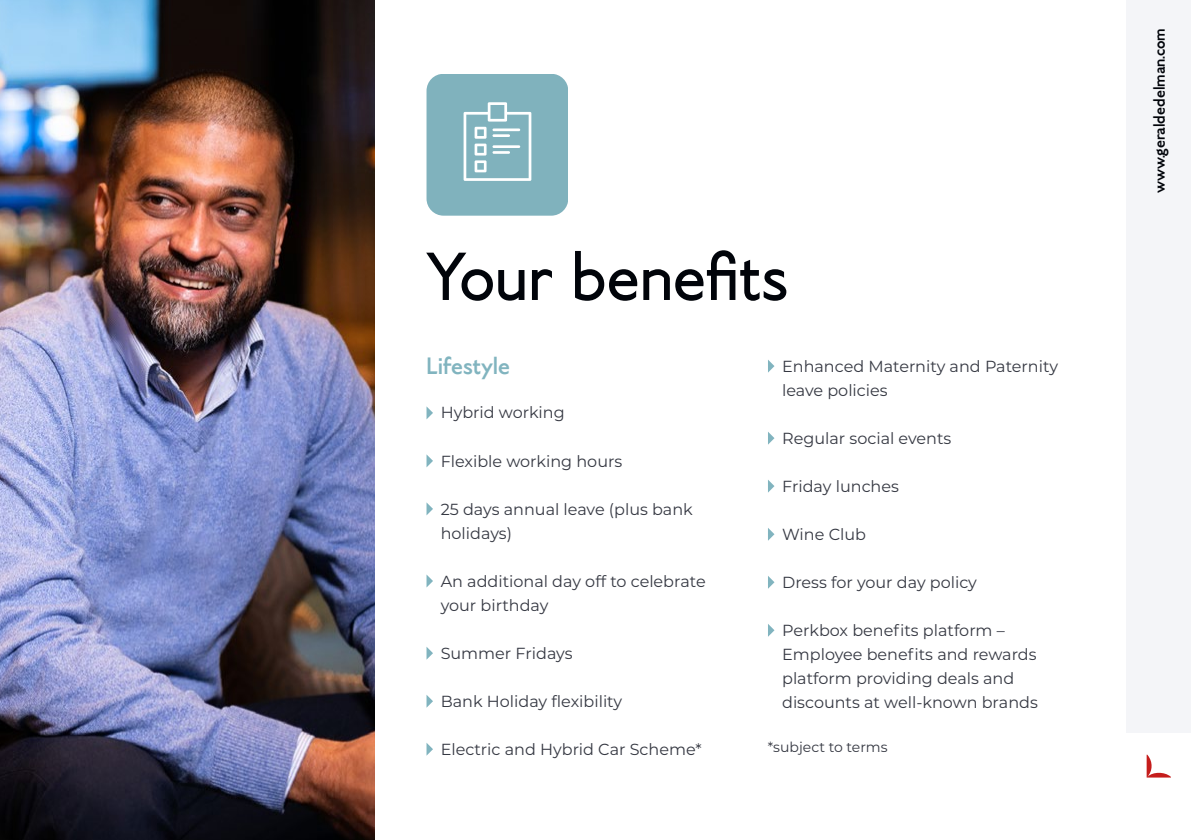
<style>
.page{position:relative;width:1191px;height:840px;background:#fff}
.page>*{position:absolute;margin:0;border:0;box-sizing:border-box;transform-origin:0 0}
.t1{font:68px "MTT Roma";color:#01040a}
.t2{font:500 24px "MTT Roma";color:#81b4bf}
.t3{font:16px/24px "Montserrat";color:#353842}
.t4{font:500 16px "MTT Roma";color:#01040a}
.t5{font:14px "Montserrat";color:#353842}
</style>
<div class="page">
<div style="left:1126px;top:0;width:65px;height:732px;background:#f4f5f8"></div>
<svg style="left:1146px;top:754px;width:25px;height:23px"></svg>
<svg style="left:426px;top:74px;width:142px;height:141px;background:#8ab8c2"></svg>
<img style="left:0;top:0;width:374px;height:839px">
<svg style="left:426px;top:406px;width:7px;height:13px"></svg>
<svg style="left:426px;top:454px;width:7px;height:13px"></svg>
<svg style="left:426px;top:502px;width:7px;height:13px"></svg>
<svg style="left:426px;top:647px;width:7px;height:12px"></svg>
<svg style="left:426px;top:695px;width:7px;height:12px"></svg>
<svg style="left:426px;top:574px;width:7px;height:13px"></svg>
<svg style="left:426px;top:743px;width:7px;height:12px"></svg>
<svg style="left:768px;top:360px;width:6px;height:12px"></svg>
<svg style="left:768px;top:624px;width:6px;height:12px"></svg>
<svg style="left:768px;top:576px;width:6px;height:12px"></svg>
<svg style="left:768px;top:528px;width:6px;height:12px"></svg>
<svg style="left:768px;top:432px;width:6px;height:12px"></svg>
<svg style="left:768px;top:480px;width:6px;height:12px"></svg>
<h1 class="t1" style="left:426px;top:232px;width:363px">Your benefits</h1>
<h2 class="t2" style="left:426px;top:350px;width:85px">Lifestyle</h2>
<p class="t3" style="left:441px;top:400px;width:125px">Hybrid working</p>
<p class="t3" style="left:441px;top:448px;width:183px">Flexible working hours</p>
<p class="t3" style="left:441px;top:496px;width:254px">25 days annual leave (plus bank holidays)</p>
<p class="t3" style="left:441px;top:568px;width:266px">An additional day off to celebrate your birthday</p>
<p class="t3" style="left:441px;top:640px;width:133px">Summer Fridays</p>
<p class="t3" style="left:441px;top:688px;width:183px">Bank Holiday flexibility</p>
<p class="t3" style="left:441px;top:736px;width:262px">Electric and Hybrid Car Scheme*</p>
<p class="t3" style="left:782px;top:353px;width:277px">Enhanced Maternity and Paternity leave policies</p>
<p class="t3" style="left:782px;top:425px;width:171px">Regular social events</p>
<p class="t3" style="left:782px;top:473px;width:118px">Friday lunches</p>
<p class="t3" style="left:782px;top:521px;width:85px">Wine Club</p>
<p class="t3" style="left:782px;top:569px;width:196px">Dress for your day policy</p>
<p class="t3" style="left:782px;top:617px;width:257px">Perkbox benefits platform –<br>Employee benefits and rewards platform providing deals and discounts at well-known brands</p>
<p class="t5" style="left:768px;top:737px;width:121px">*subject to terms</p>
<p class="t4" style="left:1149px;top:193px;width:166px;rotate:-90deg">www.geraldedelman.com</p>
</div>
